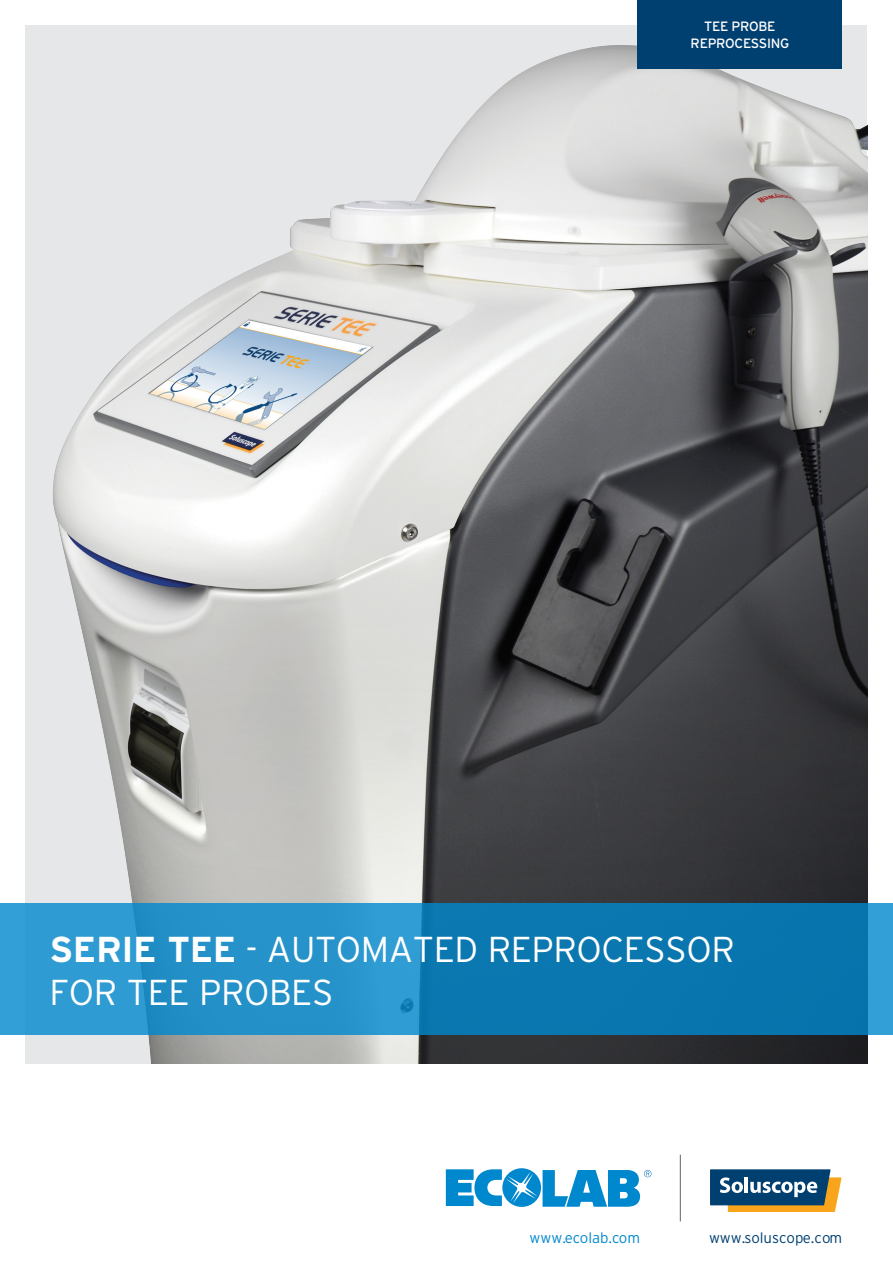
<style>
.page{position:relative;width:893px;height:1263px;background:#fff}
.page>*{position:absolute;margin:0;border:0;box-sizing:border-box;transform-origin:0 0}
.t1{font:300 36px/43.2px "Interstate";letter-spacing:-.01em;color:#fff}
.t2{font:300 15px "Interstate";color:#004071}
.t3{font:300 15px "Interstate";color:#0088ce}
.t4{font:13.5px/16.2px "Interstate";letter-spacing:-.02em;color:#fff;text-align:center}
.s1{font-weight:700}
</style>
<div class="page">
<img style="left:26px;top:26px;width:841px;height:1038px">
<div style="left:638px;top:0;width:204px;height:68px;background:#004071"></div>
<svg style="left:0;top:903px;width:893px;height:132px;background:#1986be"></svg>
<svg style="left:710px;top:1169px;width:132px;height:43px;background:#5f777c"></svg>
<hr style="left:680px;top:1155px;width:1px;height:66px;background:#636366">
<svg style="left:446px;top:1168px;width:205px;height:39px"></svg>
<p class="t4" style="left:691px;top:18px;width:100px">TEE PROBE<br>REPROCESSING</p>
<p class="t1" style="left:50px;top:928px;width:687px"><span class="s1">SERIE TEE</span> - AUTOMATED REPROCESSOR<br>FOR TEE PROBES</p>
<p class="t3" style="left:530px;top:1229px;width:112px">www.ecolab.com</p>
<p class="t2" style="left:709px;top:1229px;width:135px">www.soluscope.com</p>
</div>
